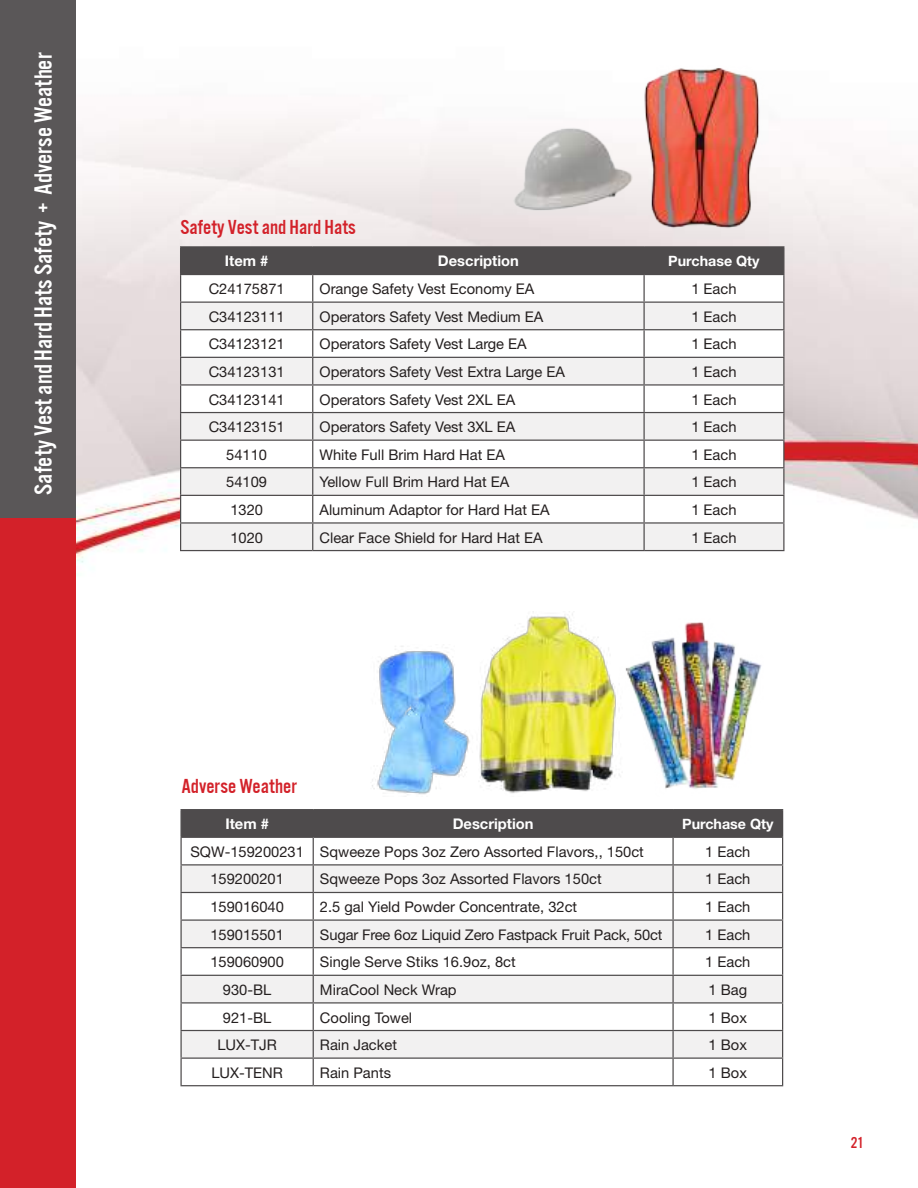
<style>
.page{position:relative;width:918px;height:1188px;background:#fff}
.page>*{position:absolute;margin:0;border:0;box-sizing:border-box;transform-origin:0 0}
.t1{font:25.8px "Alternate Got No 3 D";color:#fff}
.t2{font:21px "Alternate Got No 3 D";color:#d32129}
.t3{font:16.5px "Alternate Got No 3 D";color:#d32129}
.t4{font:14.7px "Helvetica Neue";color:#241f1f}
.t5{font:700 14.7px "Helvetica Neue";color:#fff}
.t6{font:700 14.25px "Helvetica Neue";color:#fff}
</style>
<div class="page">
<img style="left:75px;top:0;width:843px;height:1188px">
<div style="left:0;top:0;width:75px;height:1188px;background:#d32129"></div>
<div style="left:0;top:0;width:75px;height:517px;background:#5a5758"></div>
<hr style="left:180px;top:246px;width:133px;height:2px;background:#4e4b4c">
<hr style="left:313px;top:246px;width:331px;height:2px;background:#4e4b4c">
<hr style="left:644px;top:246px;width:140px;height:2px;background:#4e4b4c">
<hr style="left:783px;top:248px;width:2px;height:26px;background:#4e4b4c">
<hr style="left:783px;top:275px;width:2px;height:27px;background:#4e4b4c">
<hr style="left:783px;top:303px;width:2px;height:26px;background:#4e4b4c">
<hr style="left:783px;top:330px;width:2px;height:27px;background:#4e4b4c">
<hr style="left:783px;top:358px;width:2px;height:26px;background:#4e4b4c">
<hr style="left:783px;top:386px;width:2px;height:26px;background:#4e4b4c">
<hr style="left:783px;top:413px;width:2px;height:27px;background:#4e4b4c">
<hr style="left:783px;top:441px;width:2px;height:26px;background:#4e4b4c">
<hr style="left:783px;top:468px;width:2px;height:27px;background:#4e4b4c">
<hr style="left:783px;top:496px;width:2px;height:26px;background:#4e4b4c">
<svg style="left:180px;top:247px;width:604px;height:303px"></svg>
<hr style="left:644px;top:522px;width:140px;height:2px;background:#4e4b4c">
<hr style="left:643px;top:524px;width:2px;height:26px;background:#4e4b4c">
<hr style="left:783px;top:524px;width:2px;height:26px;background:#4e4b4c">
<hr style="left:180px;top:550px;width:133px;height:1px;background:#4e4b4c">
<hr style="left:313px;top:550px;width:331px;height:1px;background:#4e4b4c">
<hr style="left:644px;top:550px;width:140px;height:1px;background:#4e4b4c">
<img style="left:513px;top:110px;width:107px;height:120px">
<img style="left:620px;top:66px;width:164px;height:164px">
<hr style="left:180px;top:809px;width:133px;height:1px;background:#4e4b4c">
<hr style="left:180px;top:810px;width:2px;height:27px;background:#4e4b4c">
<hr style="left:313px;top:809px;width:360px;height:1px;background:#4e4b4c">
<hr style="left:673px;top:809px;width:110px;height:1px;background:#4e4b4c">
<hr style="left:180px;top:837px;width:133px;height:1px;background:#4e4b4c">
<hr style="left:180px;top:838px;width:2px;height:26px;background:#4e4b4c">
<hr style="left:180px;top:864px;width:133px;height:1px;background:#4e4b4c">
<hr style="left:180px;top:865px;width:2px;height:27px;background:#4e4b4c">
<hr style="left:180px;top:892px;width:133px;height:1px;background:#4e4b4c">
<hr style="left:180px;top:893px;width:2px;height:26px;background:#4e4b4c">
<hr style="left:180px;top:919px;width:133px;height:2px;background:#4e4b4c">
<hr style="left:180px;top:921px;width:2px;height:26px;background:#4e4b4c">
<hr style="left:180px;top:947px;width:133px;height:1px;background:#4e4b4c">
<hr style="left:180px;top:948px;width:2px;height:27px;background:#4e4b4c">
<hr style="left:180px;top:975px;width:133px;height:1px;background:#4e4b4c">
<hr style="left:180px;top:976px;width:2px;height:26px;background:#4e4b4c">
<hr style="left:180px;top:1002px;width:133px;height:2px;background:#4e4b4c">
<hr style="left:180px;top:1004px;width:2px;height:26px;background:#4e4b4c">
<hr style="left:180px;top:1030px;width:133px;height:1px;background:#4e4b4c">
<hr style="left:180px;top:1031px;width:2px;height:27px;background:#4e4b4c">
<hr style="left:180px;top:1058px;width:133px;height:1px;background:#4e4b4c">
<hr style="left:180px;top:1059px;width:2px;height:26px;background:#4e4b4c">
<svg style="left:181px;top:810px;width:602px;height:275px"></svg>
<hr style="left:180px;top:1085px;width:133px;height:1px;background:#4e4b4c">
<hr style="left:313px;top:1085px;width:360px;height:1px;background:#4e4b4c">
<hr style="left:673px;top:1085px;width:110px;height:1px;background:#4e4b4c">
<img style="left:640px;top:619px;width:144px;height:177px">
<img style="left:455px;top:611px;width:185px;height:185px">
<img style="left:347px;top:645px;width:151px;height:151px">
<h1 class="t1" style="left:30px;top:495px;width:443px;rotate:-90deg">Safety Vest and Hard Hats Safety + Adverse Weather</h1>
<h2 class="t2" style="left:180px;top:216px;width:177px">Safety Vest and Hard Hats</h2>
<p class="t5" style="left:225px;top:252px;width:45px">Item #</p>
<p class="t5" style="left:438px;top:252px;width:82px">Description</p>
<p class="t6" style="left:668px;top:252px;width:93px">Purchase Qty</p>
<p class="t4" style="left:209px;top:280px;width:77px">C24175871</p>
<p class="t4" style="left:320px;top:280px;width:216px">Orange Safety Vest Economy EA</p>
<p class="t4" style="left:691px;top:280px;width:47px">1 Each</p>
<p class="t4" style="left:209px;top:308px;width:77px">C34123111</p>
<p class="t4" style="left:320px;top:308px;width:225px">Operators Safety Vest Medium EA</p>
<p class="t4" style="left:691px;top:308px;width:47px">1 Each</p>
<p class="t4" style="left:209px;top:335px;width:77px">C34123121</p>
<p class="t4" style="left:320px;top:335px;width:209px">Operators Safety Vest Large EA</p>
<p class="t4" style="left:691px;top:335px;width:47px">1 Each</p>
<p class="t4" style="left:209px;top:363px;width:77px">C34123131</p>
<p class="t4" style="left:320px;top:363px;width:247px">Operators Safety Vest Extra Large EA</p>
<p class="t4" style="left:691px;top:363px;width:47px">1 Each</p>
<p class="t4" style="left:209px;top:391px;width:77px">C34123141</p>
<p class="t4" style="left:320px;top:391px;width:197px">Operators Safety Vest 2XL EA</p>
<p class="t4" style="left:691px;top:391px;width:47px">1 Each</p>
<p class="t4" style="left:209px;top:418px;width:77px">C34123151</p>
<p class="t4" style="left:320px;top:418px;width:197px">Operators Safety Vest 3XL EA</p>
<p class="t4" style="left:691px;top:418px;width:47px">1 Each</p>
<p class="t4" style="left:226px;top:446px;width:42px">54110</p>
<p class="t4" style="left:320px;top:446px;width:187px">White Full Brim Hard Hat EA</p>
<p class="t4" style="left:691px;top:446px;width:47px">1 Each</p>
<p class="t4" style="left:226px;top:473px;width:42px">54109</p>
<p class="t4" style="left:320px;top:473px;width:191px">Yellow Full Brim Hard Hat EA</p>
<p class="t4" style="left:691px;top:473px;width:47px">1 Each</p>
<p class="t4" style="left:230px;top:501px;width:34px">1320</p>
<p class="t4" style="left:320px;top:501px;width:232px">Aluminum Adaptor for Hard Hat EA</p>
<p class="t4" style="left:691px;top:501px;width:47px">1 Each</p>
<p class="t4" style="left:230px;top:529px;width:34px">1020</p>
<p class="t4" style="left:320px;top:529px;width:225px">Clear Face Shield for Hard Hat EA</p>
<p class="t4" style="left:691px;top:529px;width:47px">1 Each</p>
<h2 class="t2" style="left:181px;top:775px;width:117px">Adverse Weather</h2>
<p class="t5" style="left:225px;top:815px;width:45px">Item #</p>
<p class="t5" style="left:453px;top:815px;width:82px">Description</p>
<p class="t6" style="left:682px;top:815px;width:93px">Purchase Qty</p>
<p class="t4" style="left:190px;top:843px;width:455px">SQW-159200231 Sqweeze Pops 3oz Zero Assorted Flavors,, 150ct</p>
<p class="t4" style="left:705px;top:843px;width:47px">1 Each</p>
<p class="t4" style="left:210px;top:870px;width:75px">159200201</p>
<p class="t4" style="left:320px;top:870px;width:283px">Sqweeze Pops 3oz Assorted Flavors 150ct</p>
<p class="t4" style="left:705px;top:870px;width:47px">1 Each</p>
<p class="t4" style="left:210px;top:898px;width:75px">159016040</p>
<p class="t4" style="left:320px;top:898px;width:259px">2.5 gal Yield Powder Concentrate, 32ct</p>
<p class="t4" style="left:705px;top:898px;width:47px">1 Each</p>
<p class="t4" style="left:210px;top:926px;width:75px">159015501</p>
<p class="t4" style="left:320px;top:926px;width:344px">Sugar Free 6oz Liquid Zero Fastpack Fruit Pack, 50ct</p>
<p class="t4" style="left:705px;top:926px;width:47px">1 Each</p>
<p class="t4" style="left:210px;top:953px;width:75px">159060900</p>
<p class="t4" style="left:320px;top:953px;width:197px">Single Serve Stiks 16.9oz, 8ct</p>
<p class="t4" style="left:705px;top:953px;width:47px">1 Each</p>
<p class="t4" style="left:223px;top:981px;width:50px">930-BL</p>
<p class="t4" style="left:320px;top:981px;width:138px">MiraCool Neck Wrap</p>
<p class="t4" style="left:709px;top:981px;width:40px">1 Bag</p>
<p class="t4" style="left:223px;top:1009px;width:50px">921-BL</p>
<p class="t4" style="left:320px;top:1009px;width:94px">Cooling Towel</p>
<p class="t4" style="left:709px;top:1009px;width:40px">1 Box</p>
<p class="t4" style="left:217px;top:1036px;width:61px">LUX-TJR</p>
<p class="t4" style="left:320px;top:1036px;width:79px">Rain Jacket</p>
<p class="t4" style="left:709px;top:1036px;width:40px">1 Box</p>
<p class="t4" style="left:211px;top:1064px;width:73px">LUX-TENR</p>
<p class="t4" style="left:320px;top:1064px;width:73px">Rain Pants</p>
<p class="t4" style="left:709px;top:1064px;width:40px">1 Box</p>
<p class="t3" style="left:851px;top:1133px;width:15px">21</p>
</div>
